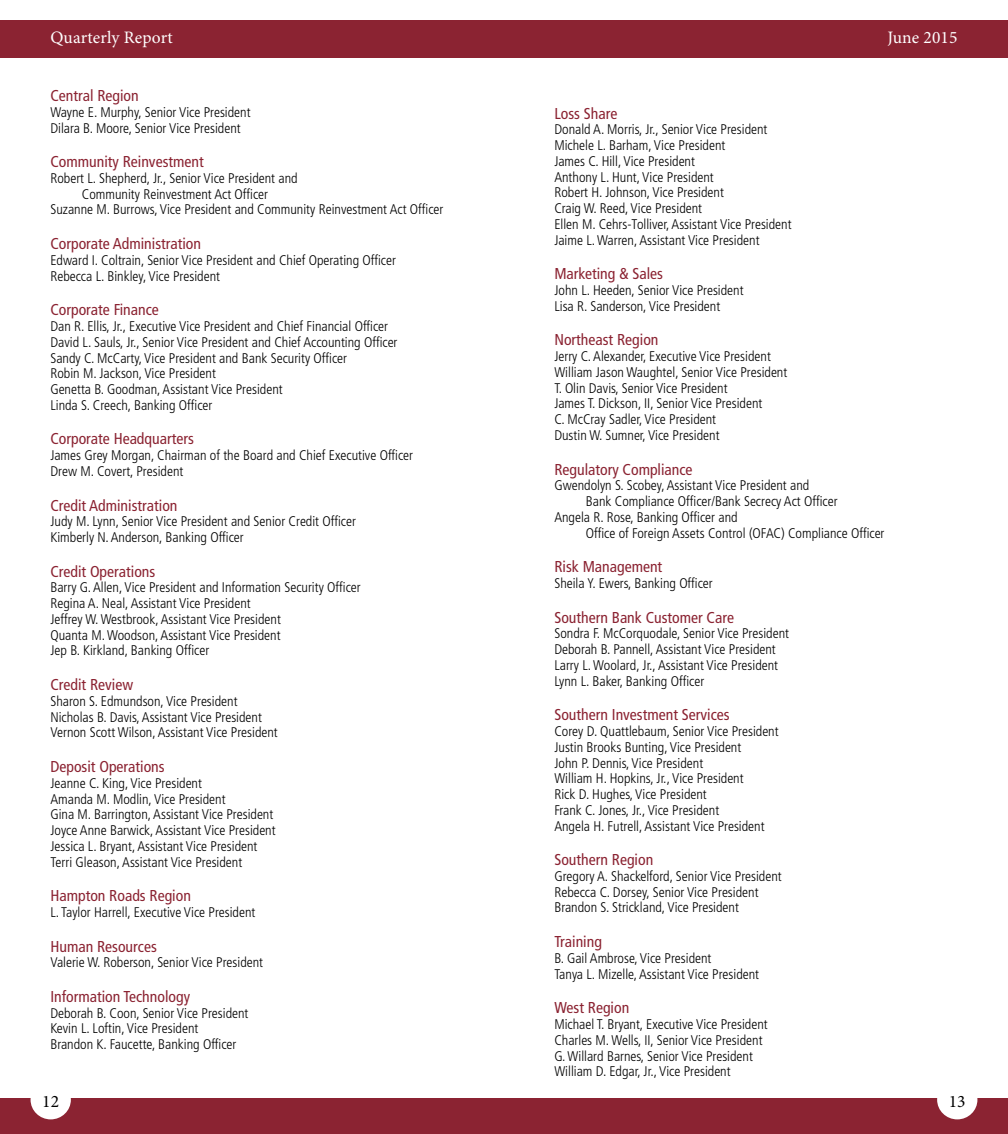
<style>
.page{position:relative;width:1008px;height:1134px;background:#fff}
.page>*{position:absolute;margin:0;border:0;box-sizing:border-box;transform-origin:0 0}
.t1{font:17.5px "Minion Pro";letter-spacing:.01em;color:#fff}
.t2{font:17.5px "Minion Pro";color:#000}
.t3{font:condensed 15.75px "Frutiger LT Std";color:#8b2332}
.t4{font:300 condensed 14px/15.8px "Frutiger LT Std";color:#000}
</style>
<div class="page">
<div style="left:0;top:20px;width:1008px;height:37px;background:#8b2332"></div>
<div style="left:0;top:1099px;width:1008px;height:35px;background:#8b2332"></div>
<div style="left:31px;top:1080px;width:40px;height:39px;background:#fff;border-radius:50%"></div>
<div style="left:937px;top:1080px;width:40px;height:39px;background:#fff;border-radius:50%"></div>
<p class="t1" style="left:50px;top:26px;width:124px">Quarterly Report</p>
<p class="t1" style="left:887px;top:26px;width:72px">June 2015</p>
<p class="t3" style="left:50px;top:86px;width:90px">Central Region</p>
<p class="t4" style="left:50px;top:104px;width:202px">Wayne E. Murphy, Senior Vice President<br>Dilara B. Moore, Senior Vice President</p>
<p class="t3" style="left:50px;top:153px;width:155px">Community Reinvestment</p>
<p class="t4" style="left:50px;top:170px;width:249px">Robert L. Shepherd, Jr., Senior Vice President and</p>
<p class="t4" style="left:82px;top:186px;width:188px">Community Reinvestment Act Officer</p>
<p class="t4" style="left:50px;top:202px;width:395px">Suzanne M. Burrows, Vice President and Community Reinvestment Act Officer</p>
<p class="t3" style="left:50px;top:234px;width:152px">Corporate Administration</p>
<p class="t4" style="left:50px;top:252px;width:347px">Edward I. Coltrain, Senior Vice President and Chief Operating Officer<br>Rebecca L. Binkley, Vice President</p>
<p class="t3" style="left:50px;top:301px;width:110px">Corporate Finance</p>
<p class="t4" style="left:50px;top:318px;width:349px">Dan R. Ellis, Jr., Executive Vice President and Chief Financial Officer David L. Sauls, Jr., Senior Vice President and Chief Accounting Officer Sandy C. McCarty, Vice President and Bank Security Officer<br>Robin M. Jackson, Vice President<br>Genetta B. Goodman, Assistant Vice President<br>Linda S. Creech, Banking Officer</p>
<p class="t3" style="left:50px;top:430px;width:145px">Corporate Headquarters</p>
<p class="t4" style="left:50px;top:448px;width:364px">James Grey Morgan, Chairman of the Board and Chief Executive Officer<br>Drew M. Covert, President</p>
<p class="t3" style="left:50px;top:496px;width:129px">Credit Administration</p>
<p class="t4" style="left:50px;top:514px;width:307px">Judy M. Lynn, Senior Vice President and Senior Credit Officer<br>Kimberly N. Anderson, Banking Officer</p>
<p class="t3" style="left:50px;top:562px;width:106px">Credit Operations</p>
<p class="t4" style="left:50px;top:580px;width:312px">Barry G. Allen, Vice President and Information Security Officer Regina A. Neal, Assistant Vice President<br>Jeffrey W. Westbrook, Assistant Vice President<br>Quanta M. Woodson, Assistant Vice President<br>Jep B. Kirkland, Banking Officer</p>
<p class="t3" style="left:50px;top:675px;width:84px">Credit Review</p>
<p class="t4" style="left:50px;top:693px;width:229px">Sharon S. Edmundson, Vice President<br>Nicholas B. Davis, Assistant Vice President<br>Vernon Scott Wilson, Assistant Vice President</p>
<p class="t3" style="left:50px;top:757px;width:116px">Deposit Operations</p>
<p class="t4" style="left:50px;top:775px;width:227px">Jeanne C. King, Vice President<br>Amanda M. Modlin, Vice President<br>Gina M. Barrington, Assistant Vice President Joyce Anne Barwick, Assistant Vice President Jessica L. Bryant, Assistant Vice President Terri Gleason, Assistant Vice President</p>
<p class="t3" style="left:50px;top:887px;width:142px">Hampton Roads Region</p>
<p class="t4" style="left:50px;top:904px;width:207px">L. Taylor Harrell, Executive Vice President</p>
<p class="t3" style="left:50px;top:937px;width:108px">Human Resources</p>
<p class="t4" style="left:50px;top:955px;width:214px">Valerie W. Roberson, Senior Vice President</p>
<p class="t3" style="left:50px;top:987px;width:141px">Information Technology</p>
<p class="t4" style="left:50px;top:1005px;width:200px">Deborah B. Coon, Senior Vice President<br>Kevin L. Loftin, Vice President<br>Brandon K. Faucette, Banking Officer</p>
<p class="t3" style="left:554px;top:104px;width:64px">Loss Share</p>
<p class="t4" style="left:554px;top:122px;width:239px">Donald A. Morris, Jr., Senior Vice President Michele L. Barham, Vice President<br>James C. Hill, Vice President<br>Anthony L. Hunt, Vice President<br>Robert H. Johnson, Vice President<br>Craig W. Reed, Vice President<br>Ellen M. Cehrs-Tolliver, Assistant Vice President Jaime L. Warren, Assistant Vice President</p>
<p class="t3" style="left:554px;top:265px;width:110px">Marketing &amp; Sales</p>
<p class="t4" style="left:554px;top:283px;width:191px">John L. Heeden, Senior Vice President<br>Lisa R. Sanderson, Vice President</p>
<p class="t3" style="left:554px;top:331px;width:106px">Northeast Region</p>
<p class="t4" style="left:554px;top:349px;width:234px">Jerry C. Alexander, Executive Vice President William Jason Waughtel, Senior Vice President T. Olin Davis, Senior Vice President<br>James T. Dickson, II, Senior Vice President<br>C. McCray Sadler, Vice President<br>Dustin W. Sumner, Vice President</p>
<p class="t3" style="left:554px;top:460px;width:140px">Regulatory Compliance</p>
<p class="t4" style="left:554px;top:478px;width:256px">Gwendolyn S. Scobey, Assistant Vice President and</p>
<p class="t4" style="left:586px;top:494px;width:253px">Bank Compliance Officer/Bank Secrecy Act Officer</p>
<p class="t4" style="left:554px;top:509px;width:185px">Angela R. Rose, Banking Officer and</p>
<p class="t4" style="left:586px;top:525px;width:300px">Office of Foreign Assets Control (OFAC) Compliance Officer</p>
<p class="t3" style="left:554px;top:558px;width:109px">Risk Management</p>
<p class="t4" style="left:554px;top:575px;width:160px">Sheila Y. Ewers, Banking Officer</p>
<p class="t3" style="left:554px;top:608px;width:181px">Southern Bank Customer Care</p>
<p class="t4" style="left:554px;top:626px;width:236px">Sondra F. McCorquodale, Senior Vice President Deborah B. Pannell, Assistant Vice President Larry L. Woolard, Jr., Assistant Vice President Lynn L. Baker, Banking Officer</p>
<p class="t3" style="left:554px;top:706px;width:177px">Southern Investment Services</p>
<p class="t4" style="left:554px;top:724px;width:226px">Corey D. Quattlebaum, Senior Vice President Justin Brooks Bunting, Vice President<br>John P. Dennis, Vice President<br>William H. Hopkins, Jr., Vice President<br>Rick D. Hughes, Vice President<br>Frank C. Jones, Jr., Vice President<br>Angela H. Futrell, Assistant Vice President</p>
<p class="t3" style="left:554px;top:851px;width:100px">Southern Region</p>
<p class="t4" style="left:554px;top:868px;width:229px">Gregory A. Shackelford, Senior Vice President<br>Rebecca C. Dorsey, Senior Vice President<br>Brandon S. Strickland, Vice President</p>
<p class="t3" style="left:554px;top:932px;width:49px">Training</p>
<p class="t4" style="left:554px;top:950px;width:206px">B. Gail Ambrose, Vice President<br>Tanya L. Mizelle, Assistant Vice President</p>
<p class="t3" style="left:554px;top:999px;width:76px">West Region</p>
<p class="t4" style="left:554px;top:1016px;width:215px">Michael T. Bryant, Executive Vice President Charles M. Wells, II, Senior Vice President G. Willard Barnes, Senior Vice President William D. Edgar, Jr., Vice President</p>
<p class="t2" style="left:42px;top:1090px;width:18px">12</p>
<p class="t2" style="left:949px;top:1090px;width:18px">13</p>
</div>
